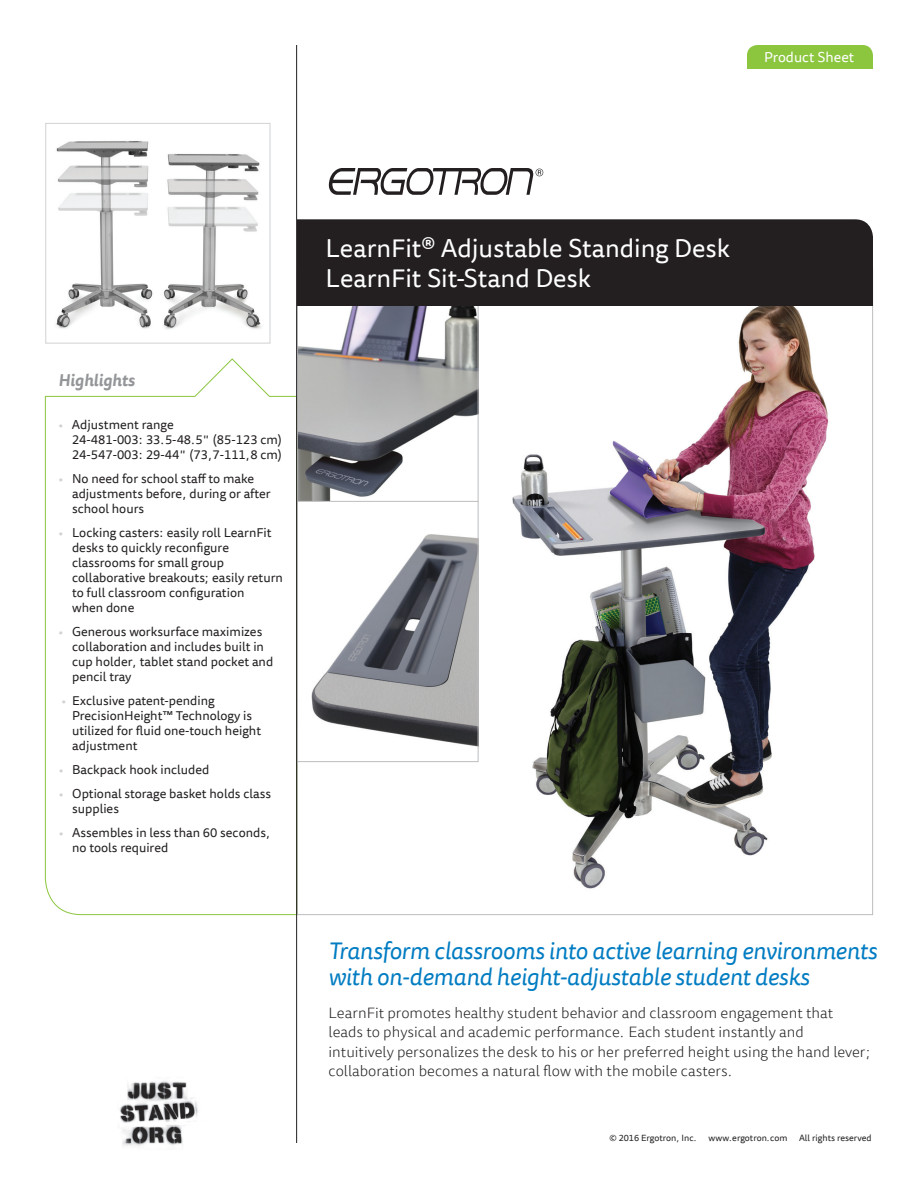
<style>
.page{position:relative;width:918px;height:1188px;background:#fff}
.page>*{position:absolute;margin:0;border:0;box-sizing:border-box;transform-origin:0 0}
.t1{font:25.5px/30.6px "Tisa Sans Offc";color:#fff}
.t2{font:italic 24px/25.5px "Tisa Sans Offc";letter-spacing:-.01em;color:#007cc2}
.t3{font:italic 700 16.5px "Tisa Sans Offc";color:#939598}
.t4{font:300 15px/19.5px "Tisa Sans Offc";color:#231f20}
.t5{font:14.25px "Tisa Sans Offc";color:#fff}
.t6{font:12.75px/15px "Tisa Sans Offc";color:#231f20}
.t7{font:9px "Tisa Sans Offc";color:#231f20}
.s1{color:#d1d2d4}
</style>
<div class="page">
<img style="left:478px;top:306px;width:351px;height:583px">
<svg style="left:45px;top:358px;width:251px;height:557px"></svg>
<img style="left:56px;top:141px;width:205px;height:188px">
<div style="left:45px;top:123px;width:225px;height:221px;border:1px solid #d1d2d4"></div>
<svg style="left:328px;top:168px;width:215px;height:27px"></svg>
<img style="left:119px;top:1081px;width:79px;height:66px">
<img style="left:299px;top:306px;width:177px;height:441px">
<div style="left:297px;top:268px;width:181px;height:234px;border:1px solid #bcbdc0"></div>
<div style="left:297px;top:501px;width:181px;height:261px;border:1px solid #bcbdc0"></div>
<div style="left:297px;top:219px;width:576px;height:87px;background:#231f20"></div>
<hr style="left:296px;top:45px;width:1px;height:1098px;background:#231f20">
<div style="left:747px;top:45px;width:126px;height:24px;background:#8bc63e"></div>
<p class="t5" style="left:764px;top:49px;width:92px">Product Sheet</p>
<p class="t3" style="left:58px;top:370px;width:78px">Highlights</p>
<p class="t6" style="left:72px;top:418px;width:211px;text-indent:-14px"><span class="s1">•</span> Adjustment range<br>24-481-003: 33.5-48.5" (85-123 cm)<br>24-547-003: 29-44" (73,7-111,8 cm)</p>
<p class="t6" style="left:72px;top:472px;width:200px;text-indent:-14px"><span class="s1">•</span> No need for school staff to make adjustments before, during or after school hours</p>
<p class="t6" style="left:72px;top:526px;width:212px;text-indent:-14px"><span class="s1">•</span> Locking casters: easily roll LearnFit desks to quickly reconfigure classrooms for small group collaborative breakouts; easily return to full classroom configuration<br>when done</p>
<p class="t6" style="left:72px;top:625px;width:203px;text-indent:-14px"><span class="s1">•</span> Generous worksurface maximizes collaboration and includes built in cup holder, tablet stand pocket and pencil tray</p>
<p class="t6" style="left:72px;top:694px;width:190px;text-indent:-11px"><span class="s1">•</span> Exclusive patent-pending<br>PrecisionHeight™ Technology is utilized for fluid one-touch height adjustment</p>
<p class="t6" style="left:59px;top:763px;width:152px"><span class="s1">•</span> Backpack hook included</p>
<p class="t6" style="left:72px;top:787px;width:200px;text-indent:-14px"><span class="s1">•</span> Optional storage basket holds class supplies</p>
<p class="t6" style="left:72px;top:826px;width:200px;text-indent:-14px"><span class="s1">•</span> Assembles in less than 60 seconds, no tools required</p>
<h1 class="t1" style="left:326px;top:234px;width:406px">LearnFit® Adjustable Standing Desk<br>LearnFit Sit-Stand Desk</h1>
<h2 class="t2" style="left:328px;top:940px;width:550px">Transform classrooms into active learning environments with on-demand height-adjustable student desks</h2>
<p class="t4" style="left:328px;top:1004px;width:544px">LearnFit promotes healthy student behavior and classroom engagement that leads to physical and academic performance. Each student instantly and intuitively personalizes the desk to his or her preferred height using the hand lever; collaboration becomes a natural flow with the mobile casters.</p>
<p class="t7" style="left:610px;top:1133px;width:89px">© 2016 Ergotron, Inc.</p>
<p class="t7" style="left:709px;top:1133px;width:80px">www.ergotron.com</p>
<p class="t7" style="left:799px;top:1133px;width:74px">All rights reserved</p>
</div>
